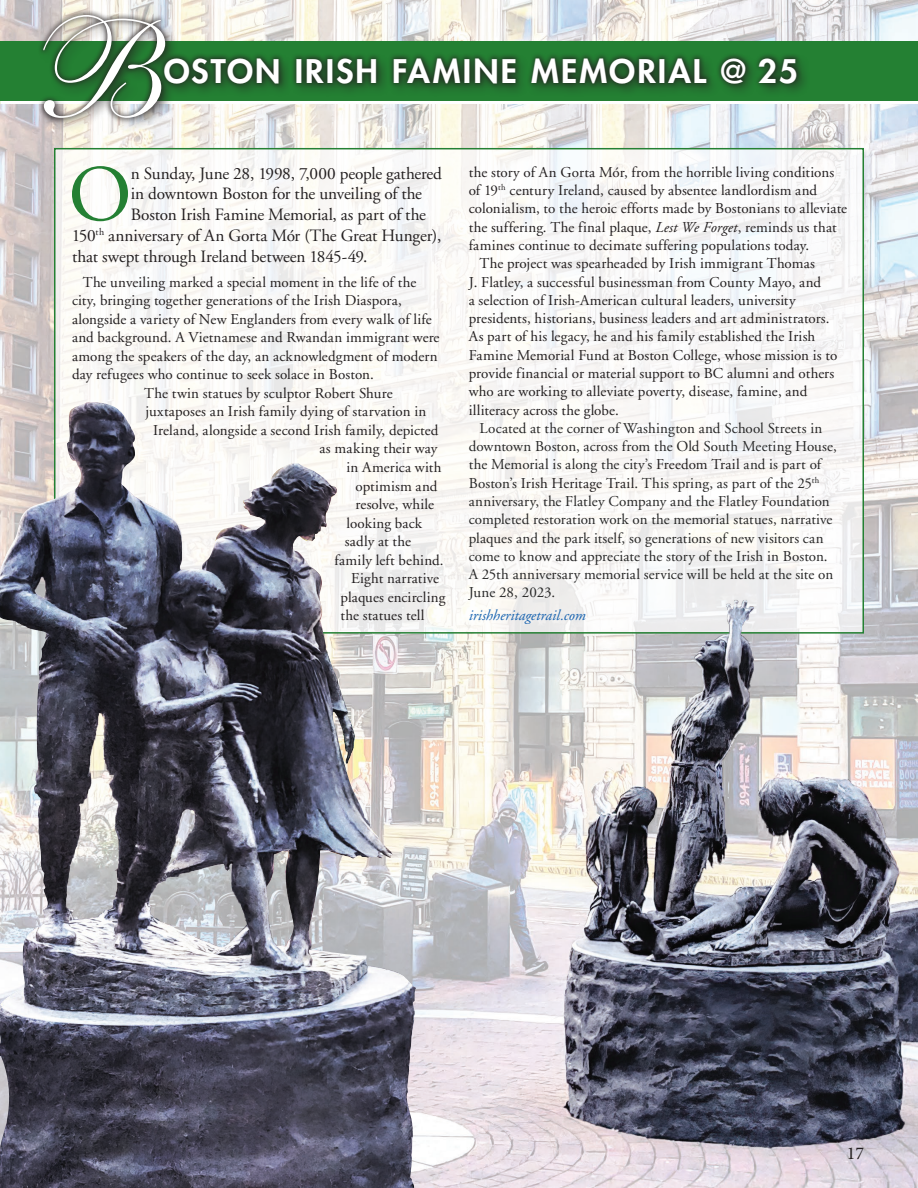
<style>
.page{position:relative;width:918px;height:1188px;background:#fff}
.page>*{position:absolute;margin:0;border:0;box-sizing:border-box;transform-origin:0 0}
.t1{font:140.1px "Shelley Allegro Script";color:#fff}
.t2{font:79.65px "Adobe Garamond";color:#248033}
.t3{font:800 31.65px "Futura Std";letter-spacing:.06em;color:#fff;scale:1.05 1}
.t4{font:18px "Minion Pro";color:#231f20}
.t5{font:17.25px "Adobe Garamond";letter-spacing:-.01em;color:#231f20}
.t6{font:15px "Adobe Garamond";letter-spacing:.01em;color:#231f20}
.t7{font:15px/18.3px "Adobe Garamond";letter-spacing:.005em;color:#272727}
.t8{font:italic 15px "Adobe Garamond";letter-spacing:-.005em;color:#1863b0}
.s1{font-style:italic}
.s2{color:#231f20}
</style>
<div class="page">
<img style="left:0;top:0;width:918px;height:41px">
<div style="left:0;top:41px;width:918px;height:59px;background:#248033"></div>
<img style="left:0;top:104px;width:918px;height:1084px">
<div style="left:55px;top:149px;width:808px;height:484px;background:linear-gradient(to right,#faf9f6,#f7f7f7)"></div>
<div style="left:38px;top:10px;width:773px;height:122px;background:#231f20;opacity:.71"></div>
<div style="left:37px;top:9px;width:765px;height:115px;background:#231f20;opacity:.75"></div>
<img style="left:0;top:402px;width:416px;height:786px">
<img style="left:526px;top:558px;width:392px;height:621px">
<h1 class="t1" style="left:34px;top:-11px;width:134px">B</h1>
<h3 class="t3" style="left:164px;top:51px;width:606px">OSTON IRISH FAMINE MEMORIAL @ 25</h3>
<h2 class="t2" style="left:68px;top:152px;width:65px">O</h2>
<p class="t5" style="left:131px;top:164px;width:313px">n Sunday, June 28, 1998, 7,000 people gathered</p>
<p class="t5" style="left:131px;top:185px;width:293px">in downtown Boston for the unveiling of the</p>
<p class="t5" style="left:131px;top:205px;width:297px">Boston Irish Famine Memorial, as part of the</p>
<p class="t5" style="left:72px;top:227px;width:371px">150<sup>th</sup> anniversary of An Gorta Mór (The Great Hunger),</p>
<p class="t5" style="left:72px;top:248px;width:297px">that swept through Ireland between 1845-49.</p>
<p class="t6" style="left:83px;top:274px;width:335px">The unveiling marked a special moment in the life of the</p>
<p class="t6" style="left:72px;top:293px;width:331px">city, bringing together generations of the Irish Diaspora,</p>
<p class="t6" style="left:72px;top:311px;width:361px">alongside a variety of New Englanders from every walk of life</p>
<p class="t6" style="left:72px;top:330px;width:369px">and background. A Vietnamese and Rwandan immigrant were</p>
<p class="t6" style="left:72px;top:348px;width:367px">among the speakers of the day, an acknowledgment of modern</p>
<p class="t6" style="left:72px;top:367px;width:303px">day refugees who continue to seek solace in Boston.</p>
<p class="t6" style="left:144px;top:385px;width:250px">The twin statues by sculptor Robert Shure</p>
<p class="t6" style="left:146px;top:404px;width:282px">juxtaposes an Irish family dying of starvation in</p>
<p class="t6" style="left:153px;top:422px;width:287px">Ireland, alongside a second Irish family, depicted</p>
<p class="t6" style="left:320px;top:441px;width:119px">as making their way</p>
<p class="t6" style="left:346px;top:459px;width:96px">in America with</p>
<p class="t6" style="left:356px;top:478px;width:84px">optimism and</p>
<p class="t6" style="left:356px;top:496px;width:80px">resolve, while</p>
<p class="t6" style="left:346px;top:515px;width:77px">looking back</p>
<p class="t6" style="left:345px;top:533px;width:68px">sadly at the</p>
<p class="t6" style="left:334px;top:552px;width:111px">family left behind.</p>
<p class="t6" style="left:351px;top:570px;width:89px">Eight narrative</p>
<p class="t6" style="left:340px;top:589px;width:106px">plaques encircling</p>
<p class="t6" style="left:340px;top:607px;width:85px">the statues tell</p>
<p class="t6" style="left:469px;top:164px;width:367px">the story of An Gorta Mór, from the horrible living conditions</p>
<p class="t6" style="left:469px;top:182px;width:350px">of 19<sup>th</sup> century Ireland, caused by absentee landlordism and</p>
<p class="t6" style="left:469px;top:201px;width:380px">colonialism, to the heroic efforts made by Bostonians to alleviate</p>
<p class="t6" style="left:469px;top:219px;width:370px">the suffering. The final plaque, <span class="s1">Lest We Forget</span>, reminds us that</p>
<p class="t6" style="left:469px;top:237px;width:342px">famines continue to decimate suffering populations today.</p>
<p class="t6" style="left:480px;top:256px;width:337px">The project was spearheaded by Irish immigrant Thomas</p>
<p class="t6" style="left:469px;top:274px;width:354px">J. Flatley, a successful businessman from County Mayo, and</p>
<p class="t6" style="left:469px;top:292px;width:328px">a selection of Irish-American cultural leaders, university</p>
<p class="t6" style="left:469px;top:310px;width:362px">presidents, historians, business leaders and art administrators.</p>
<p class="t6" style="left:469px;top:329px;width:348px">As part of his legacy, he and his family established the Irish</p>
<p class="t6" style="left:469px;top:347px;width:370px">Famine Memorial Fund at Boston College, whose mission is to</p>
<p class="t6" style="left:469px;top:365px;width:367px">provide financial or material support to BC alumni and others</p>
<p class="t6" style="left:469px;top:384px;width:340px">who are working to alleviate poverty, disease, famine, and</p>
<p class="t6" style="left:469px;top:402px;width:152px">illiteracy across the globe.</p>
<p class="t7" style="left:469px;top:419px;width:370px;text-indent:11px">Located at the corner of Washington and School Streets in downtown Boston, across from the Old South Meeting House, the Memorial is along the city’s <span class="s2">Freedom Trail</span> and is part of Boston’s <span class="s2">Irish Heritage Trail</span>. This spring, as part of the 25<sup>th </sup>anniversary, the Flatley Company and the Flatley Foundation completed restoration work on the memorial statues, narrative plaques and the park itself, so generations of new visitors can come to know and appreciate the story of the Irish in Boston.<br>A 25th anniversary memorial service will be held at the site on June 28, 2023.</p>
<p class="t8" style="left:469px;top:607px;width:119px">irishheritagetrail.com</p>
<p class="t4" style="left:847px;top:1141px;width:19px">17</p>
</div>
